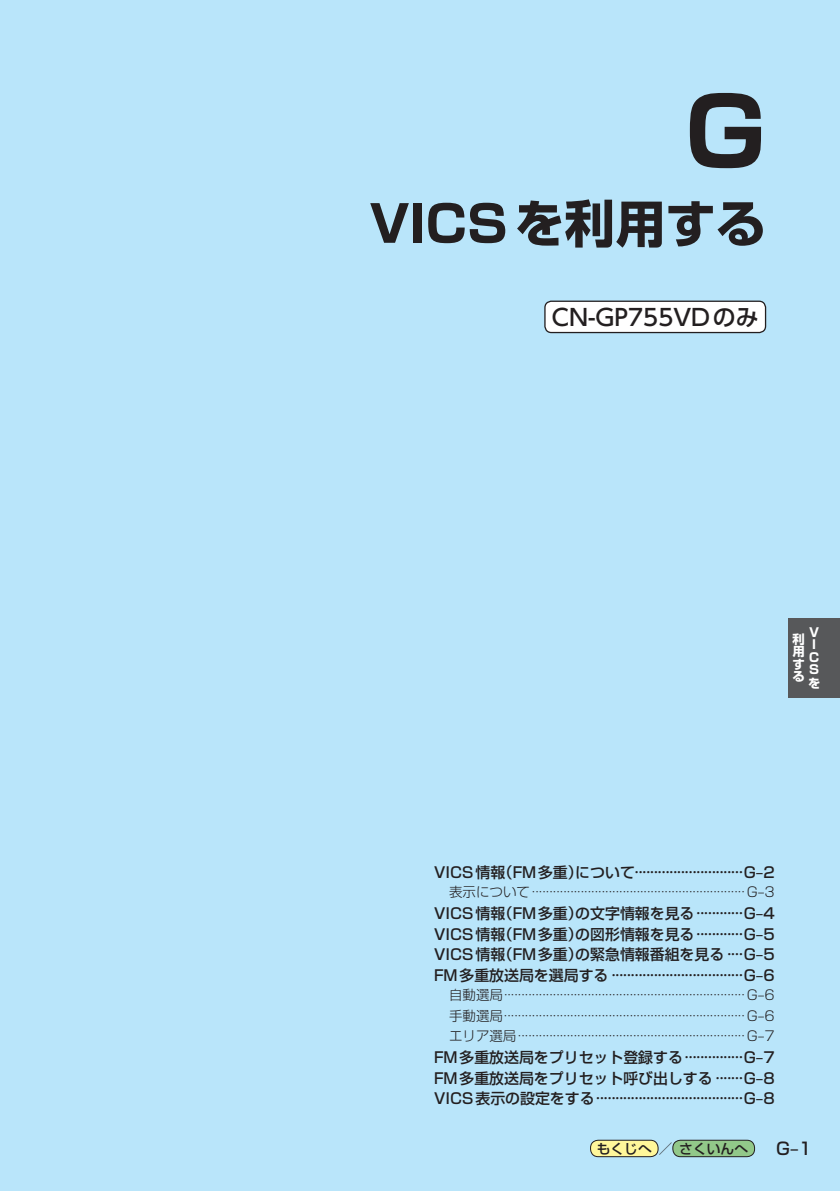
<style>
.page{position:relative;width:840px;height:1191px;background:#fff}
.page>*{position:absolute;margin:0;border:0;box-sizing:border-box;transform-origin:0 0}
.t1{font:700 93.6px "Shin Go Pro";color:#231f20}
.t2{font:700 50.4px "Shin Go Pro";color:#231f20}
.t3{font:500 22.8px "UD Shin Go Pro";color:#231f20}
.t4{font:500 17px "Shin Go Pro";color:#231f20}
.t5{font:500 14.8px/20.6px "Shin Go Pro";color:#231f20;text-align:justify}
.t6{font:500 13.8px "Shin Go Pro";color:#231f20}
.t7{font:300 13.4px/20.6px "Shin Go Pro";color:#231f20;text-align:justify}
.t8{font:700 12.4px/12.4px "Shin Go Pro";color:#fff}
.s1{font-size:14.2px}
</style>
<div class="page">
<div style="left:0;top:0;width:839px;height:1191px;background:#b9e5fa"></div>
<div style="left:544px;top:301px;width:221px;height:31px;background:#fff;border-radius:7px"></div>
<div style="left:544px;top:300px;width:221px;height:33px;border:1px solid #231f20;border-radius:7px"></div>
<div style="left:788px;top:618px;width:51px;height:79px;background:#57585a"></div>
<div style="left:590px;top:1140px;width:67px;height:16px;background:#fff79a;border-radius:8px"></div>
<div style="left:590px;top:1140px;width:68px;height:17px;border:1px solid #231f20;border-radius:8px"></div>
<div style="left:672px;top:1140px;width:82px;height:16px;background:#92c889;border-radius:8px"></div>
<div style="left:672px;top:1140px;width:82px;height:17px;border:1px solid #231f20;border-radius:8px"></div>
<h1 class="t1" style="left:684px;top:58px;width:83px">G</h1>
<h2 class="t2" style="left:369px;top:184px;width:398px">VICSを利用する</h2>
<h3 class="t3" style="left:551px;top:298px;width:208px">CN-GP755VDのみ</h3>
<p class="t8" style="left:808px;top:625px;width:11px">V<br>I<br>C<br>S</p>
<p class="t8" style="left:807px;top:676px;width:13px">を</p>
<p class="t8" style="left:792px;top:632px;width:13px;text-align:justify">利用する</p>
<p class="t5" style="left:434px;top:860px;width:342px">VICS情報（FM多重）について····························G–2</p>
<p class="t7" style="left:449px;top:880px;width:327px">表示について·····························································G–3</p>
<p class="t5" style="left:434px;top:901px;width:342px">VICS情報（FM多重）の文字情報を見る············G–4<br>VICS情報（FM多重）の図形情報を見る············G–5<br>VICS情報（FM多重）の緊急情報番組を見る ····G–5<br>FM多重放送局を選局する ··································G–6</p>
<p class="t7" style="left:449px;top:983px;width:327px">自動選局·····································································G–6手動選局·····································································G–6エリア選局·································································G–7</p>
<p class="t5" style="left:434px;top:1045px;width:342px">FM多重放送局をプリセット登録する···············G–7<br>FM多重放送局をプリセット呼び出しする ·······G–8<br>VICS表示の設定をする······································G–8</p>
<p class="t6" style="left:596px;top:1137px;width:153px">もくじへ<span class="s1">／</span>さくいんへ</p>
<p class="t4" style="left:775px;top:1134px;width:37px">G–1</p>
</div>
